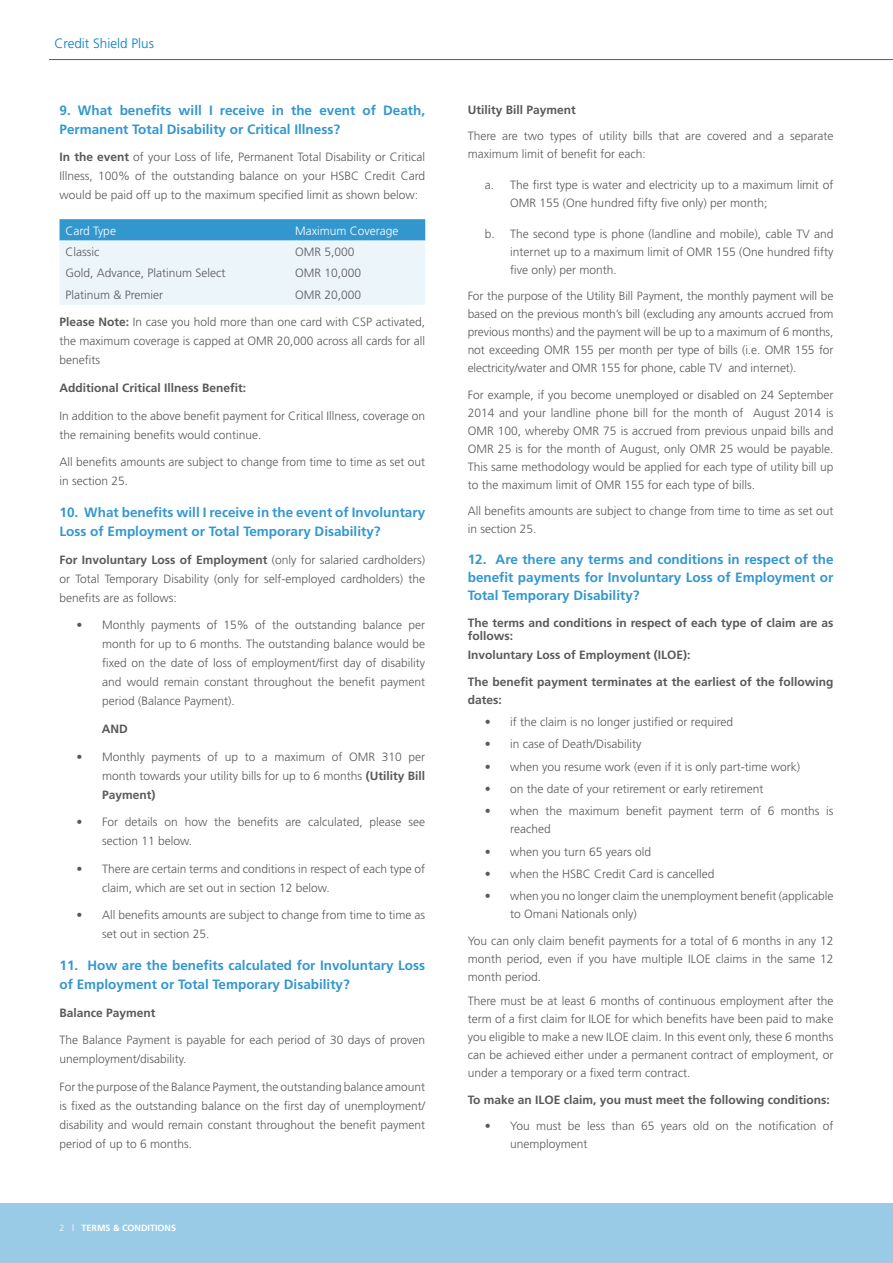
<style>
.page{position:relative;width:893px;height:1263px;background:#fff}
.page>*{position:absolute;margin:0;border:0;box-sizing:border-box;transform-origin:0 0}
.t1{font:700 13.5px/19px "Frutiger";color:#3397cf}
.t2{font:300 13.5px "Frutiger LT Std";color:#007dc3}
.t3{font:300 12px/18px "Frutiger";color:#58595b}
.t4{font:700 12px/13.5px "Frutiger";color:#58595b}
.t5{font:300 12px "Frutiger";color:#fff}
.t6{font:700 9px "Frutiger";color:#fff}
.s1{font-weight:700}
.s2{font-weight:300}
</style>
<div class="page">
<div style="left:0;top:1203px;width:893px;height:60px;background:#99cbe7"></div>
<hr style="left:49px;top:59px;width:844px;height:1px;background:#58595b">
<svg style="left:60px;top:219px;width:365px;height:86px;background:#bdddef"></svg>
<p class="t2" style="left:54px;top:36px;width:101px">Credit Shield Plus</p>
<p class="t1" style="left:60px;top:100px;width:367px">9. What benefits will I receive in the event of Death,<br>Permanent Total Disability or Critical Illness?</p>
<p class="t3" style="left:60px;top:148px;width:367px;line-height:19px;text-align:justify"><span class="s1">In the event</span> of your Loss of life, Permanent Total Disability or Critical Illness, 100% of the outstanding balance on your HSBC Credit Card would be paid off up to the maximum specified limit as shown below:</p>
<p class="t5" style="left:66px;top:224px;width:52px">Card Type</p>
<p class="t5" style="left:295px;top:224px;width:105px">Maximum Coverage</p>
<p class="t3" style="left:66px;top:243px;width:35px">Classic</p>
<p class="t3" style="left:295px;top:243px;width:61px">OMR 5,000</p>
<p class="t3" style="left:66px;top:264px;width:162px">Gold, Advance, Platinum Select</p>
<p class="t3" style="left:295px;top:264px;width:68px">OMR 10,000</p>
<p class="t3" style="left:66px;top:286px;width:99px">Platinum &amp; Premier</p>
<p class="t3" style="left:295px;top:286px;width:68px">OMR 20,000</p>
<p class="t3" style="left:60px;top:313px;width:367px;line-height:19px;text-align:justify"><span class="s1">Please Note:</span> In case you hold more than one card with CSP activated, the maximum coverage is capped at OMR 20,000 across all cards for all benefits</p>
<p class="t4" style="left:60px;top:381px;width:188px">Additional Critical Illness Benefit:</p>
<p class="t3" style="left:60px;top:406px;width:367px;line-height:19px">In addition to the above benefit payment for Critical Illness, coverage on the remaining benefits would continue.</p>
<p class="t3" style="left:60px;top:452px;width:367px;line-height:19px">All benefits amounts are subject to change from time to time as set out in section 25.</p>
<p class="t1" style="left:60px;top:503px;width:367px">10. What benefits will I receive in the event of Involuntary<br>Loss of Employment or Total Temporary Disability?</p>
<p class="t3" style="left:60px;top:550px;width:367px;line-height:19px;text-align:justify"><span class="s1">For Involuntary Loss of Employment</span> (only for salaried cardholders) or Total Temporary Disability (only for self-employed cardholders) the benefits are as follows:</p>
<p class="t3" style="left:102px;top:616px;width:325px;line-height:19px;text-align:justify;text-indent:-26px">• Monthly payments of 15% of the outstanding balance per month for up to 6 months. The outstanding balance would be fixed on the date of loss of employment/first day of disability and would remain constant throughout the benefit payment period (Balance Payment).</p>
<p class="t4" style="left:102px;top:722px;width:27px">AND</p>
<p class="t3" style="left:102px;top:747px;width:325px;line-height:19px;text-align:justify;text-indent:-26px">• Monthly payments of up to a maximum of OMR 310 per month towards your utility bills for up to 6 months <span class="s1">(Utility Bill Payment)</span></p>
<p class="t3" style="left:102px;top:812px;width:325px;line-height:19px;text-indent:-26px">• For details on how the benefits are calculated, please see section 11 below.</p>
<p class="t3" style="left:102px;top:859px;width:325px;line-height:19px;text-indent:-26px">• There are certain terms and conditions in respect of each type of claim, which are set out in section 12 below.</p>
<p class="t3" style="left:102px;top:906px;width:325px;line-height:19px;text-indent:-26px">• All benefits amounts are subject to change from time to time as set out in section 25.</p>
<p class="t1" style="left:60px;top:956px;width:367px">11. How are the benefits calculated for Involuntary Loss of Employment or Total Temporary Disability?</p>
<p class="t4" style="left:60px;top:1006px;width:98px">Balance Payment</p>
<p class="t3" style="left:60px;top:1031px;width:367px;line-height:19px">The Balance Payment is payable for each period of 30 days of proven unemployment/disability.</p>
<p class="t3" style="left:60px;top:1077px;width:367px;line-height:19px;text-align:justify">For the purpose of the Balance Payment, the outstanding balance amount is fixed as the outstanding balance on the first day of unemployment/ disability and would remain constant throughout the benefit payment period of up to 6 months.</p>
<p class="t6" style="left:60px;top:1223px;width:118px"><span class="s2">2 |</span> TERMS &amp; CONDITIONS</p>
<p class="t4" style="left:468px;top:103px;width:110px">Utility Bill Payment</p>
<p class="t3" style="left:468px;top:127px;width:367px">There are two types of utility bills that are covered and a separate maximum limit of benefit for each:</p>
<p class="t3" style="left:510px;top:176px;width:325px;text-indent:-26px">a. The first type is water and electricity up to a maximum limit of<br>OMR 155 (One hundred fifty five only) per month;</p>
<p class="t3" style="left:510px;top:224px;width:325px;text-align:justify;text-indent:-26px">b. The second type is phone (landline and mobile), cable TV and internet up to a maximum limit of OMR 155 (One hundred fifty five only) per month.</p>
<p class="t3" style="left:468px;top:287px;width:367px;text-align:justify">For the purpose of the Utility Bill Payment, the monthly payment will be based on the previous month’s bill (excluding any amounts accrued from previous months) and the payment will be up to a maximum of 6 months, not exceeding OMR 155 per month per type of bills (i.e. OMR 155 for electricity/water and OMR 155 for phone, cable TV and internet).</p>
<p class="t3" style="left:468px;top:386px;width:367px;text-align:justify">For example, if you become unemployed or disabled on 24 September 2014 and your landline phone bill for the month of August 2014 is OMR 100, whereby OMR 75 is accrued from previous unpaid bills and OMR 25 is for the month of August, only OMR 25 would be payable.<br>This same methodology would be applied for each type of utility bill up to the maximum limit of OMR 155 for each type of bills.</p>
<p class="t3" style="left:468px;top:502px;width:367px">All benefits amounts are subject to change from time to time as set out in section 25.</p>
<p class="t1" style="left:468px;top:550px;width:367px;line-height:18px;text-align:justify">12. Are there any terms and conditions in respect of the benefit payments for Involuntary Loss of Employment or Total Temporary Disability?</p>
<p class="t4" style="left:468px;top:616px;width:367px">The terms and conditions in respect of each type of claim are as follows:</p>
<p class="t4" style="left:468px;top:648px;width:224px">Involuntary Loss of Employment (ILOE):</p>
<p class="t4" style="left:468px;top:673px;width:367px;line-height:18px">The benefit payment terminates at the earliest of the following dates:</p>
<p class="t3" style="left:485px;top:713px;width:250px">• if the claim is no longer justified or required</p>
<p class="t3" style="left:485px;top:735px;width:158px">• in case of Death/Disability</p>
<p class="t3" style="left:485px;top:757px;width:317px">• when you resume work (even if it is only part-time work)</p>
<p class="t3" style="left:485px;top:780px;width:280px">• on the date of your retirement or early retirement</p>
<p class="t3" style="left:510px;top:802px;width:325px;text-indent:-26px">• when the maximum benefit payment term of 6 months is reached</p>
<p class="t3" style="left:485px;top:842px;width:168px">• when you turn 65 years old</p>
<p class="t3" style="left:485px;top:865px;width:231px">• when the HSBC Credit Card is cancelled</p>
<p class="t3" style="left:510px;top:887px;width:325px;text-indent:-26px">• when you no longer claim the unemployment benefit (applicable to Omani Nationals only)</p>
<p class="t3" style="left:468px;top:931px;width:367px;text-align:justify">You can only claim benefit payments for a total of 6 months in any 12 month period, even if you have multiple ILOE claims in the same 12 month period.</p>
<p class="t3" style="left:468px;top:992px;width:367px;text-align:justify">There must be at least 6 months of continuous employment after the term of a first claim for ILOE for which benefits have been paid to make you eligible to make a new ILOE claim. In this event only, these 6 months can be achieved either under a permanent contract of employment, or under a temporary or a fixed term contract.</p>
<p class="t4" style="left:468px;top:1092px;width:364px">To make an ILOE claim, you must meet the following conditions:</p>
<p class="t3" style="left:510px;top:1117px;width:325px;text-indent:-26px">• You must be less than 65 years old on the notification of unemployment</p>
</div>
